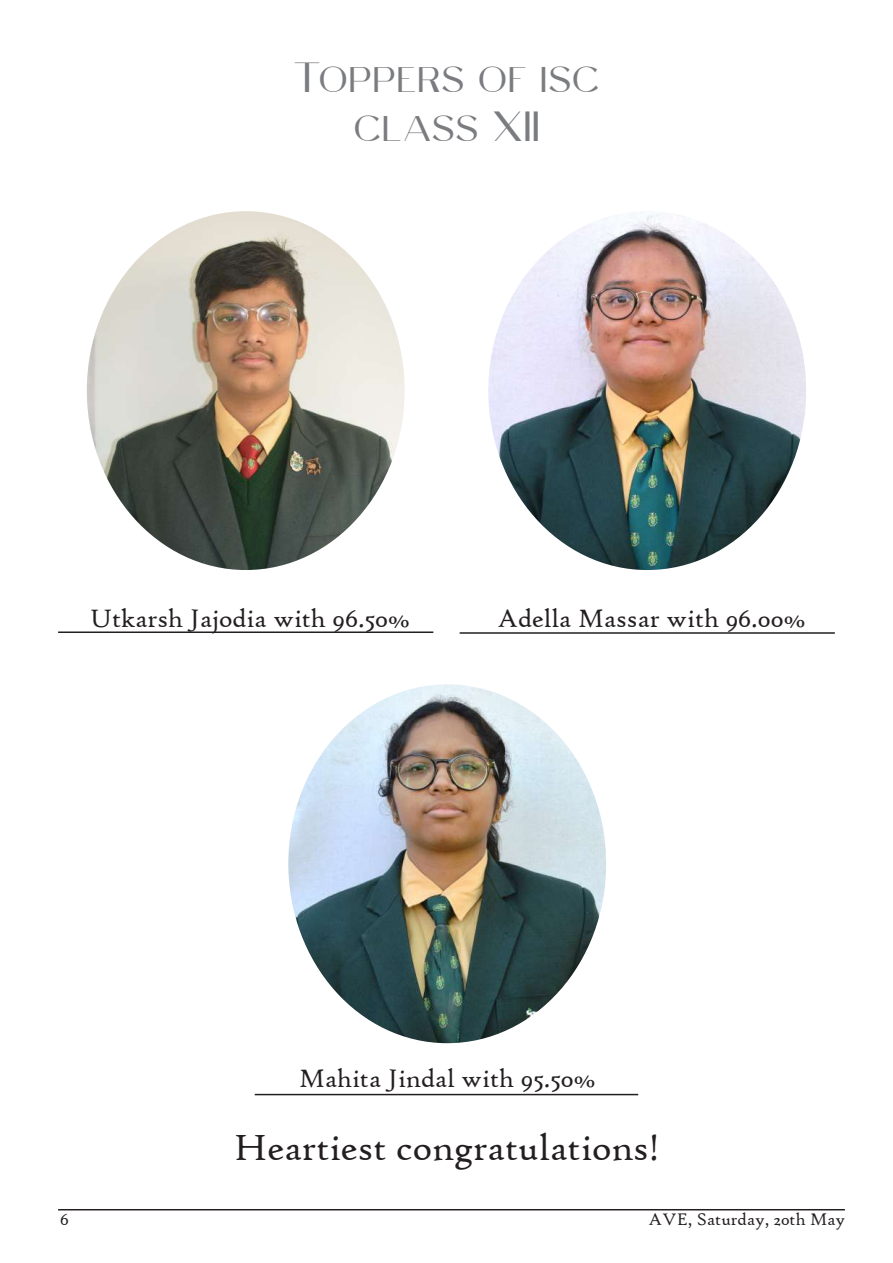
<style>
.page{position:relative;width:893px;height:1263px;background:#fff}
.page>*{position:absolute;margin:0;border:0;box-sizing:border-box;transform-origin:0 0}
.t1{font:42px/49.5px "Celine Peach Free Sans";color:#7a7c7f;text-align:center}
.t2{font:39px "High Tower Text";color:#231f20}
.t3{font:27px "High Tower Text";color:#231f20}
.t4{font:18px "High Tower Text";color:#231f20}
</style>
<div class="page">
<hr style="left:255px;top:1094px;width:383px;height:1px;background:#231f20">
<hr style="left:58px;top:631px;width:375px;height:2px;background:#231f20">
<hr style="left:460px;top:632px;width:375px;height:2px;background:#231f20">
<img style="left:87px;top:211px;width:318px;height:359px">
<img style="left:488px;top:212px;width:318px;height:358px">
<img style="left:288px;top:684px;width:318px;height:359px">
<hr style="left:58px;top:1209px;width:787px;height:1px;background:#231f20">
<h1 class="t1" style="left:293px;top:52px;width:309px">Toppers of isc class XII</h1>
<p class="t3" style="left:90px;top:603px;width:321px">Utkarsh Jajodia with 96.50%</p>
<p class="t3" style="left:497px;top:603px;width:309px">Adella Massar with 96.00%</p>
<p class="t3" style="left:299px;top:1063px;width:298px">Mahita Jindal with 95.50%</p>
<h2 class="t2" style="left:234px;top:1125px;width:427px">Heartiest congratulations!</h2>
<p class="t4" style="left:60px;top:1209px;width:10px">6</p>
<p class="t4" style="left:648px;top:1209px;width:198px">AVE, Saturday, 20th May</p>
</div>
